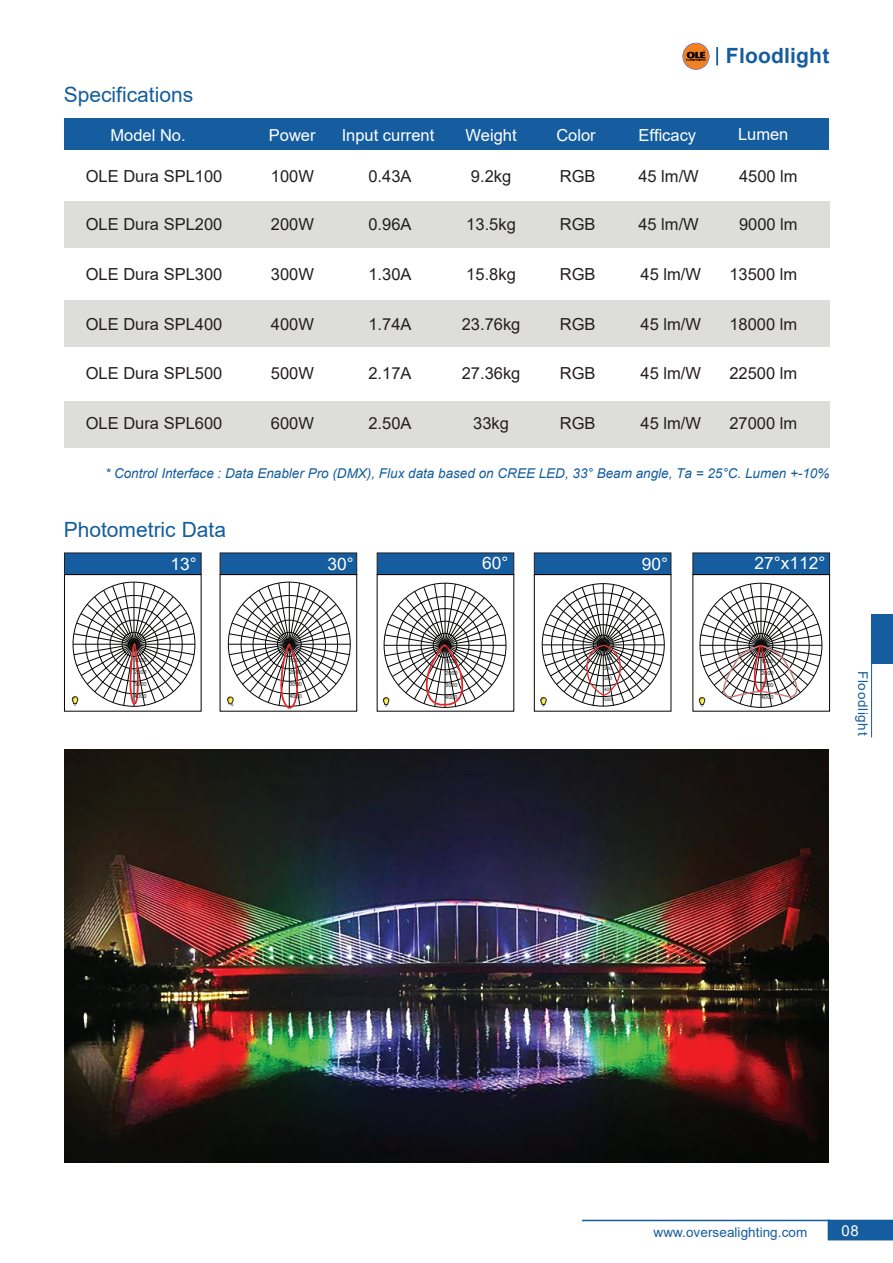
<style>
.page{position:relative;width:893px;height:1263px;background:#fff}
.page>*{position:absolute;margin:0;border:0;box-sizing:border-box;transform-origin:0 0}
.t1{font:21px "Arial";color:#155d9e}
.t2{font:700 21px "Arial";letter-spacing:.01em;color:#155d9e}
.t3{font:17.1px "Arial";color:#fff}
.t4{font:16.5px "Arial";color:#231f20}
.t5{font:16.5px "Arial";color:#fff}
.t6{font:15px "Arial";color:#fff}
.t7{font:italic 13.5px "Arial";color:#155d9e}
.t8{font:13.5px "Arial";letter-spacing:.005em;color:#155d9e}
.t9{font:13.5px "Arial";letter-spacing:.05em;color:#155d9e}
.t10{font:5.55px "Arial";color:#231f20}
.t11{font:4.65px/10.2px "Arial";color:#231f20;text-align:justify}
</style>
<div class="page">
<div style="left:64px;top:401px;width:765px;height:47px;background:#dddddb"></div>
<img style="left:64px;top:749px;width:764px;height:413px">
<svg style="left:682px;top:43px;width:27px;height:27px"></svg>
<svg style="left:716px;top:47px;width:2px;height:18px"></svg>
<div style="left:64px;top:201px;width:765px;height:46px;background:#dddddb"></div>
<div style="left:64px;top:301px;width:765px;height:46px;background:#dddddb"></div>
<div style="left:64px;top:119px;width:765px;height:31px;background:#155d9e"></div>
<div style="left:64px;top:553px;width:138px;height:22px;background:#155d9e"></div>
<div style="left:64px;top:574px;width:138px;height:137px;border:1px solid #050504"></div>
<svg style="left:72px;top:582px;width:123px;height:129px"></svg>
<div style="left:220px;top:553px;width:137px;height:22px;background:#155d9e;border:1px solid #231f20"></div>
<div style="left:220px;top:574px;width:137px;height:137px;border:1px solid #050504"></div>
<svg style="left:227px;top:552px;width:123px;height:158px"></svg>
<div style="left:377px;top:553px;width:137px;height:22px;background:#155d9e"></div>
<div style="left:377px;top:574px;width:137px;height:137px;border:1px solid #050504"></div>
<svg style="left:383px;top:583px;width:123px;height:129px"></svg>
<div style="left:692px;top:553px;width:138px;height:22px;background:#155d9e"></div>
<div style="left:692px;top:574px;width:138px;height:137px;border:1px solid #050504"></div>
<svg style="left:699px;top:583px;width:123px;height:288px"></svg>
<div style="left:534px;top:553px;width:137px;height:22px;background:#155d9e"></div>
<div style="left:534px;top:574px;width:137px;height:137px;border:1px solid #050504"></div>
<svg style="left:540px;top:584px;width:124px;height:123px"></svg>
<div style="left:872px;top:614px;width:21px;height:50px;background:#155d9e"></div>
<hr style="left:871px;top:614px;width:1px;height:123px;background:#135d9e">
<div style="left:828px;top:1220px;width:65px;height:20px;background:#155d9e"></div>
<hr style="left:582px;top:1220px;width:248px;height:1px;background:#135d9e">
<p class="t2" style="left:726px;top:41px;width:105px">Floodlight</p>
<p class="t1" style="left:64px;top:80px;width:131px">Specifications</p>
<p class="t5" style="left:111px;top:123px;width:77px">Model No.</p>
<p class="t5" style="left:269px;top:123px;width:48px">Power</p>
<p class="t5" style="left:342px;top:123px;width:94px">Input current</p>
<p class="t5" style="left:466px;top:123px;width:53px">Weight</p>
<p class="t5" style="left:556px;top:123px;width:41px">Color</p>
<p class="t5" style="left:638px;top:123px;width:59px">Efficacy</p>
<p class="t5" style="left:738px;top:123px;width:52px">Lumen</p>
<p class="t4" style="left:86px;top:165px;width:138px">OLE Dura SPL100</p>
<p class="t4" style="left:86px;top:213px;width:138px">OLE Dura SPL200</p>
<p class="t4" style="left:86px;top:263px;width:138px">OLE Dura SPL300</p>
<p class="t4" style="left:86px;top:313px;width:138px">OLE Dura SPL400</p>
<p class="t4" style="left:271px;top:165px;width:45px">100W</p>
<p class="t4" style="left:271px;top:213px;width:45px">200W</p>
<p class="t4" style="left:271px;top:263px;width:45px">300W</p>
<p class="t4" style="left:271px;top:313px;width:45px">400W</p>
<p class="t4" style="left:368px;top:165px;width:45px">0.43A</p>
<p class="t4" style="left:368px;top:213px;width:45px">0.96A</p>
<p class="t4" style="left:368px;top:263px;width:45px">1.30A</p>
<p class="t4" style="left:368px;top:313px;width:45px">1.74A</p>
<p class="t4" style="left:471px;top:165px;width:42px">9.2kg</p>
<p class="t4" style="left:466px;top:213px;width:51px">13.5kg</p>
<p class="t4" style="left:466px;top:263px;width:51px">15.8kg</p>
<p class="t4" style="left:462px;top:313px;width:60px">23.76kg</p>
<p class="t4" style="left:560px;top:165px;width:37px">RGB</p>
<p class="t4" style="left:560px;top:213px;width:37px">RGB</p>
<p class="t4" style="left:560px;top:263px;width:37px">RGB</p>
<p class="t4" style="left:560px;top:313px;width:37px">RGB</p>
<p class="t4" style="left:638px;top:165px;width:62px">45 lm/W</p>
<p class="t4" style="left:638px;top:213px;width:62px">45 lm/W</p>
<p class="t4" style="left:641px;top:263px;width:62px">45 lm/W</p>
<p class="t4" style="left:641px;top:313px;width:62px">45 lm/W</p>
<p class="t4" style="left:739px;top:165px;width:60px">4500 lm</p>
<p class="t4" style="left:739px;top:213px;width:60px">9000 lm</p>
<p class="t4" style="left:729px;top:263px;width:69px">13500 lm</p>
<p class="t4" style="left:729px;top:313px;width:69px">18000 lm</p>
<p class="t4" style="left:86px;top:361px;width:138px">OLE Dura SPL500</p>
<p class="t4" style="left:271px;top:361px;width:45px">500W</p>
<p class="t4" style="left:368px;top:361px;width:45px">2.17A</p>
<p class="t4" style="left:462px;top:361px;width:60px">27.36kg</p>
<p class="t4" style="left:560px;top:361px;width:37px">RGB</p>
<p class="t4" style="left:641px;top:361px;width:62px">45 lm/W</p>
<p class="t4" style="left:729px;top:361px;width:69px">22500 lm</p>
<p class="t4" style="left:86px;top:412px;width:138px">OLE Dura SPL600</p>
<p class="t4" style="left:271px;top:412px;width:45px">600W</p>
<p class="t4" style="left:368px;top:412px;width:45px">2.50A</p>
<p class="t4" style="left:473px;top:412px;width:37px">33kg</p>
<p class="t4" style="left:560px;top:412px;width:37px">RGB</p>
<p class="t4" style="left:641px;top:412px;width:62px">45 lm/W</p>
<p class="t4" style="left:729px;top:412px;width:69px">27000 lm</p>
<p class="t7" style="left:105px;top:464px;width:726px">* Control Interface : Data Enabler Pro (DMX), Flux data based on CREE LED, 33° Beam angle, Ta = 25°C. Lumen +-10%</p>
<p class="t1" style="left:64px;top:515px;width:164px">Photometric Data</p>
<p class="t3" style="left:170px;top:552px;width:28px">13°</p>
<p class="t3" style="left:328px;top:552px;width:28px">30°</p>
<p class="t3" style="left:482px;top:552px;width:28px">60°</p>
<p class="t3" style="left:642px;top:552px;width:28px">90°</p>
<p class="t3" style="left:754px;top:552px;width:72px">27°x112°</p>
<p class="t10" style="left:134px;top:644px;width:5px">0</p>
<p class="t10" style="left:289px;top:644px;width:5px">0</p>
<p class="t10" style="left:445px;top:645px;width:5px">0</p>
<p class="t10" style="left:761px;top:645px;width:5px">0</p>
<p class="t10" style="left:134px;top:656px;width:14px">1000</p>
<p class="t10" style="left:289px;top:656px;width:14px">1000</p>
<p class="t10" style="left:445px;top:657px;width:14px">1000</p>
<p class="t10" style="left:134px;top:668px;width:14px">2000</p>
<p class="t10" style="left:289px;top:668px;width:14px">2000</p>
<p class="t10" style="left:445px;top:669px;width:14px">2000</p>
<p class="t10" style="left:134px;top:681px;width:14px">3000</p>
<p class="t10" style="left:289px;top:681px;width:14px">3000</p>
<p class="t10" style="left:445px;top:682px;width:14px">3000</p>
<p class="t10" style="left:134px;top:692px;width:14px">4000</p>
<p class="t10" style="left:289px;top:692px;width:14px">4000</p>
<p class="t10" style="left:445px;top:694px;width:14px">4000</p>
<p class="t11" style="left:604px;top:653px;width:9px">100<br>200<br>300</p>
<p class="t11" style="left:604px;top:684px;width:9px">400<br>500</p>
<p class="t10" style="left:761px;top:657px;width:14px">1000</p>
<p class="t10" style="left:761px;top:669px;width:14px">2000</p>
<p class="t10" style="left:761px;top:682px;width:14px">3000</p>
<p class="t10" style="left:761px;top:694px;width:14px">4000</p>
<p class="t9" style="left:872px;top:671px;width:66px;rotate:90deg">Floodlight</p>
<p class="t8" style="left:654px;top:1223px;width:155px">www.oversealighting.com</p>
<p class="t6" style="left:841px;top:1220px;width:19px">08</p>
</div>
